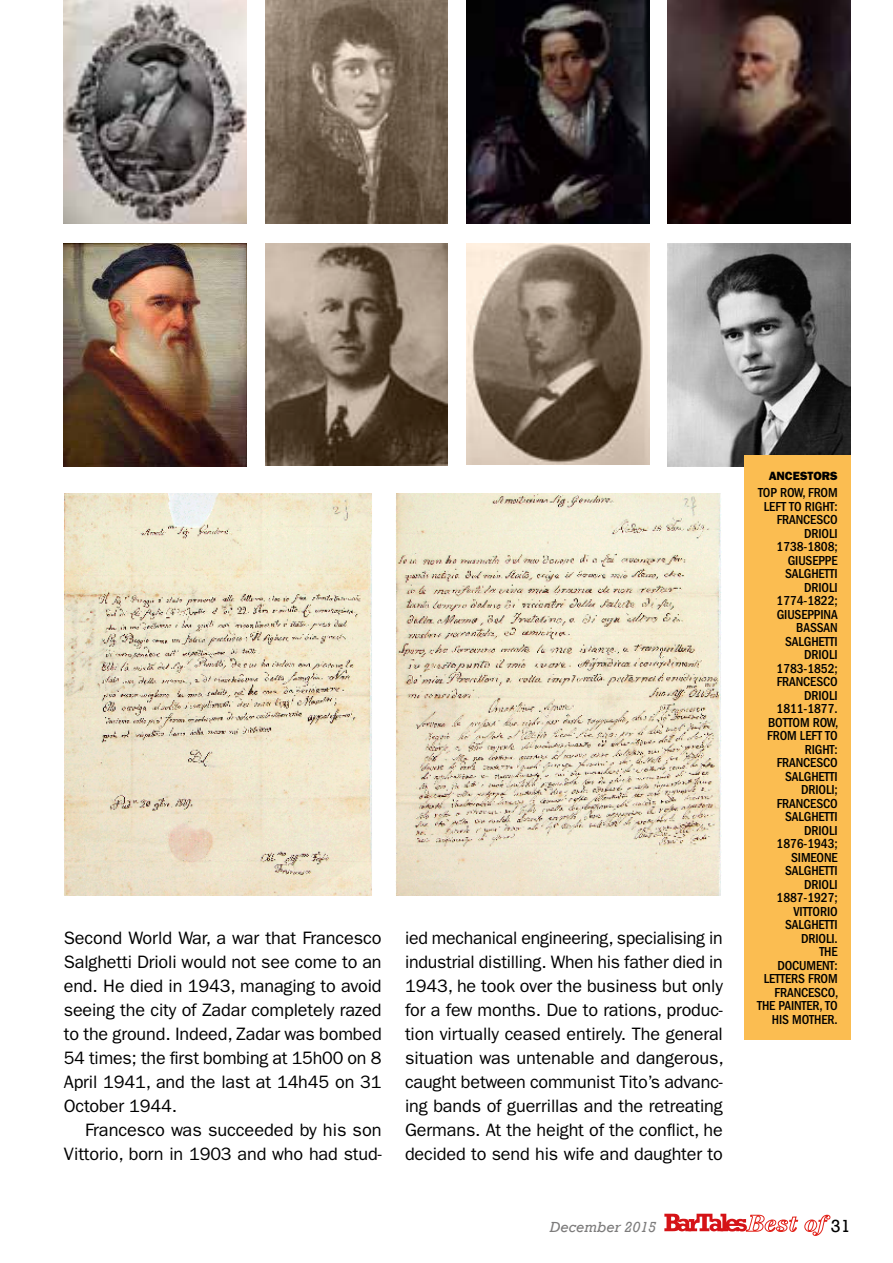
<style>
.page{position:relative;width:893px;height:1263px;background:#fff}
.page>*{position:absolute;margin:0;border:0;box-sizing:border-box;transform-origin:0 0}
.t1{font:18px/24px "ITC Franklin Gothic Std";letter-spacing:-.01em;color:#000;text-align:justify}
.t2{font:18px "Rockwell";color:#000}
.t3{font:italic 15px "Rockwell";color:#7c7b7b}
.t4{font:500 condensed 13.5px/13.5px "ITC Franklin Gothic Std";letter-spacing:-.01em;color:#000;text-align:right}
.t5{font:12px "ITC Franklin Gothic Std Hvy";letter-spacing:-.01em;color:#000}
</style>
<div class="page">
<svg style="left:664px;top:1214px;width:166px;height:22px"></svg>
<img style="left:265px;top:0;width:183px;height:224px">
<img style="left:265px;top:243px;width:183px;height:223px">
<img style="left:466px;top:0;width:183px;height:224px">
<img style="left:466px;top:243px;width:183px;height:222px">
<img style="left:668px;top:0;width:182px;height:224px">
<img style="left:668px;top:243px;width:182px;height:224px">
<img style="left:64px;top:0;width:183px;height:224px">
<img style="left:64px;top:243px;width:183px;height:224px">
<img style="left:64px;top:493px;width:658px;height:403px">
<div style="left:744px;top:455px;width:106px;height:585px;background:#fbbd51"></div>
<p class="t1" style="left:64px;top:926px;width:319px">Second World War, a war that Francesco Salghetti Drioli would not see come to an end. He died in 1943, managing to avoid seeing the city of Zadar completely razed to the ground. Indeed, Zadar was bombed 54 times; the first bombing at 15h00 on 8<br>April 1941, and the last at 14h45 on 31<br>October 1944.</p>
<p class="t1" style="left:64px;top:1118px;width:319px;text-align:right">Francesco was succeeded by his son<br>Vittorio, born in 1903 and who had stud-</p>
<p class="t1" style="left:405px;top:926px;width:320px">ied mechanical engineering, specialising in industrial distilling. When his father died in 1943, he took over the business but only for a few months. Due to rations, produc&shy;tion virtually ceased entirely. The general situation was untenable and dangerous, caught between communist Tito’s advanc&shy;ing bands of guerrillas and the retreating Germans. At the height of the conflict, he decided to send his wife and daughter to</p>
<p class="t5" style="left:769px;top:468px;width:70px">ANCESTORS</p>
<p class="t4" style="left:757px;top:486px;width:83px">TOP ROW, FROM<br>LEFT TO RIGHT:<br>FRANCESCO<br>DRIOLI<br>1738-1808;<br>GIUSEPPE<br>SALGHETTI<br>DRIOLI<br>1774-1822;<br>GIUSEPPINA<br>BASSAN<br>SALGHETTI<br>DRIOLI<br>1783-1852;<br>FRANCESCO<br>DRIOLI<br>1811-1877.<br>BOTTOM ROW,<br>FROM LEFT TO<br>RIGHT:<br>FRANCESCO<br>SALGHETTI<br>DRIOLI;<br>FRANCESCO<br>SALGHETTI<br>DRIOLI<br>1876-1943;<br>SIMEONE<br>SALGHETTI<br>DRIOLI<br>1887-1927;<br>VITTORIO<br>SALGHETTI<br>DRIOLI.<br>THE<br>DOCUMENT:<br>LETTERS FROM<br>FRANCESCO,<br>THE PAINTER, TO<br>HIS MOTHER.</p>
<p class="t3" style="left:550px;top:1218px;width:108px">December 2015</p>
<p class="t2" style="left:831px;top:1215px;width:21px">31</p>
</div>
